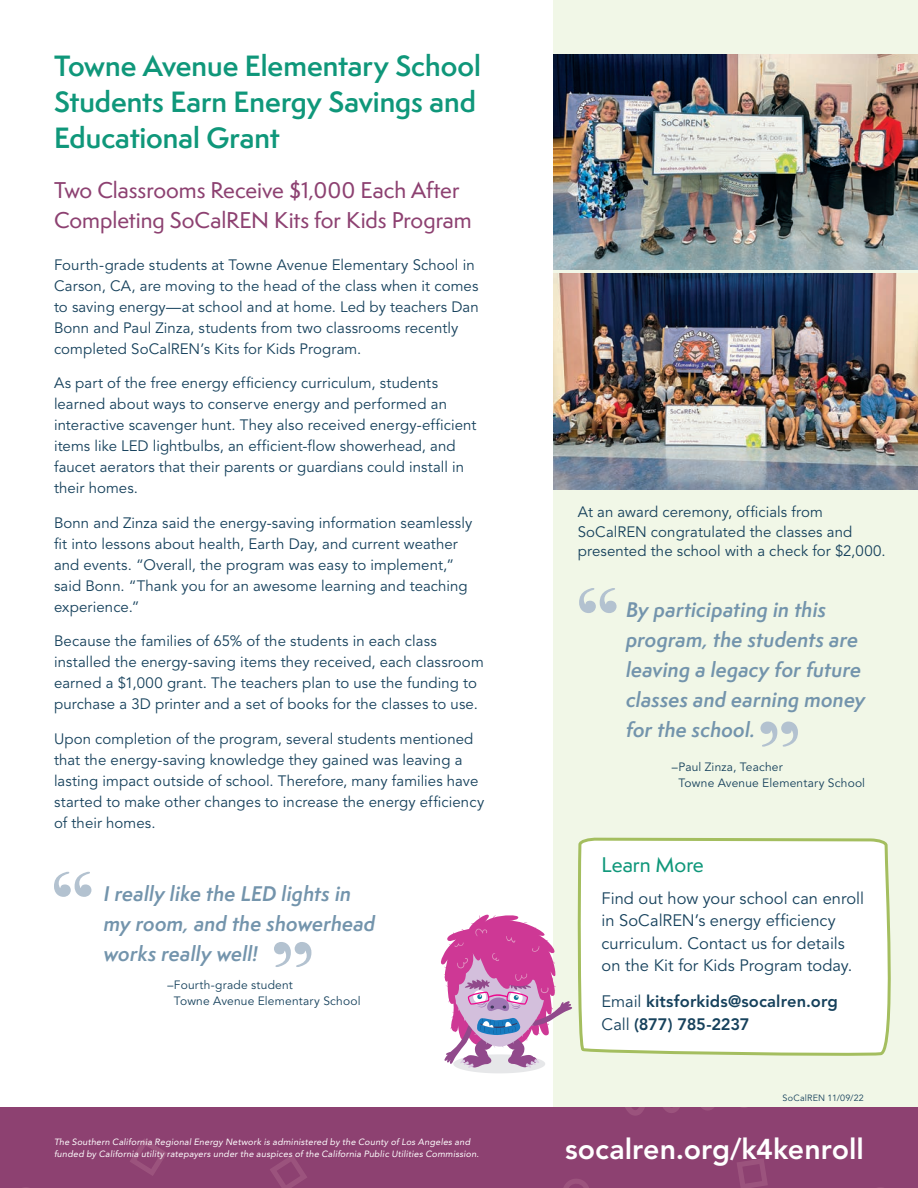
<style>
.page{position:relative;width:918px;height:1188px;background:#fff}
.page>*{position:absolute;margin:0;border:0;box-sizing:border-box;transform-origin:0 0}
.url{font:800 28.5px "Avenir LT Std";color:#fff}
.t1{font:600 27px/36px "Semplicita Pro";color:#0f977a}
.S1{font:500 21px/30px "Semplicita Pro";color:#8d4171}
.quote{font:italic 600 19.5px/30px "Semplicita Pro";letter-spacing:.01em;color:#7394ac}
.S2{font:500 19.5px "Semplicita Pro";color:#0f977a}
.CTA{font:16.5px/22.5px "Avenir LT Std";color:#16415c}
.CTA-2{font:800 16.5px/22.5px "Avenir LT Std";letter-spacing:.005em;color:#16415c}
.body_back{font:15px/21px "Avenir LT Std";letter-spacing:.005em;color:#16415c}
.Body{font:15px/19.5px "Avenir LT Std";letter-spacing:.005em;color:#16415c}
.Body-2{font:12px/16.5px "Avenir LT Std";letter-spacing:.015em;color:#16415c}
.disclaimer{font:italic 9px/12px "Avenir LT Std";letter-spacing:.02em;color:#fff}
.modified_date{font:9px "Avenir LT Std";letter-spacing:.025em;color:#16415c}
.s1{font-weight:400}
</style>
<div class="page">
<div style="left:554px;top:0;width:364px;height:1108px;background:#f1f7e7"></div>
<svg style="left:574px;top:273px;width:322px;height:783px"></svg>
<div style="left:0;top:1108px;width:918px;height:80px;background:#8d4171"></div>
<svg style="left:441px;top:915px;width:131px;height:158px"></svg>
<svg style="left:579px;top:588px;width:38px;height:25px"></svg>
<svg style="left:760px;top:722px;width:38px;height:25px"></svg>
<img style="left:554px;top:54px;width:364px;height:216px">
<img style="left:554px;top:274px;width:364px;height:216px">
<svg style="left:54px;top:872px;width:37px;height:25px"></svg>
<svg style="left:274px;top:942px;width:37px;height:25px"></svg>
<h1 class="t1" style="left:54px;top:48px;width:428px">Towne Avenue Elementary School<br>Students Earn Energy Savings and<br>Educational Grant</h1>
<p class="S1" style="left:54px;top:175px;width:419px">Two Classrooms Receive $1,000 Each After<br>Completing SoCalREN Kits for Kids Program</p>
<p class="body_back" style="left:54px;top:254px;width:426px">Fourth-grade students at Towne Avenue Elementary School in Carson, CA, are moving to the head of the class when it comes to saving energy—at school and at home. Led by teachers Dan Bonn and Paul Zinza, students from two classrooms recently completed SoCalREN’s Kits for Kids Program.</p>
<p class="body_back" style="left:54px;top:373px;width:424px">As part of the free energy efficiency curriculum, students learned about ways to conserve energy and performed an interactive scavenger hunt. They also received energy-efficient items like LED lightbulbs, an efficient-flow showerhead, and faucet aerators that their parents or guardians could install in their homes.</p>
<p class="body_back" style="left:54px;top:512px;width:420px">Bonn and Zinza said the energy-saving information seamlessly fit into lessons about health, Earth Day, and current weather and events. “Overall, the program was easy to implement,” said Bonn. “Thank you for an awesome learning and teaching experience.”</p>
<p class="body_back" style="left:54px;top:631px;width:431px">Because the families of 65% of the students in each class installed the energy-saving items they received, each classroom earned a $1,000 grant. The teachers plan to use the funding to purchase a 3D printer and a set of books for the classes to use.</p>
<p class="body_back" style="left:54px;top:728px;width:432px">Upon completion of the program, several students mentioned that the energy-saving knowledge they gained was leaving a lasting impact outside of school. Therefore, many families have started to make other changes to increase the energy efficiency of their homes.</p>
<p class="quote" style="left:104px;top:878px;width:273px">I really like the LED lights in my room, and the showerhead works really well!</p>
<p class="Body-2" style="left:174px;top:977px;width:188px;text-indent:-7px">–Fourth-grade student<br>Towne Avenue Elementary School</p>
<p class="disclaimer" style="left:54px;top:1136px;width:427px">The Southern California Regional Energy Network is administered by the County of Los Angeles and funded by California utility ratepayers under the auspices of the California Public Utilities Commission.</p>
<p class="Body" style="left:578px;top:503px;width:309px">At an award ceremony, officials from<br>SoCalREN congratulated the classes and presented the school with a check for $2,000.</p>
<p class="quote" style="left:626px;top:594px;width:241px">By participating in this program, the students are leaving a legacy for future classes and earning money for the school.</p>
<p class="Body-2" style="left:678px;top:759px;width:188px;text-indent:-7px">–Paul Zinza, Teacher<br>Towne Avenue Elementary School</p>
<p class="S2" style="left:602px;top:851px;width:104px">Learn More</p>
<p class="CTA" style="left:602px;top:887px;width:264px">Find out how your school can enroll in SoCalREN’s energy efficiency curriculum. Contact us for details on the Kit for Kids Program today.</p>
<p class="CTA-2" style="left:602px;top:990px;width:238px"><span class="s1">Email</span> kitsforkids@socalren.org<br><span class="s1">Call</span> (877) 785-2237</p>
<p class="modified_date" style="left:783px;top:1093px;width:83px">SoCalREN 11/09/22</p>
<p class="url" style="left:565px;top:1132px;width:300px">socalren.org/k4kenroll</p>
</div>
